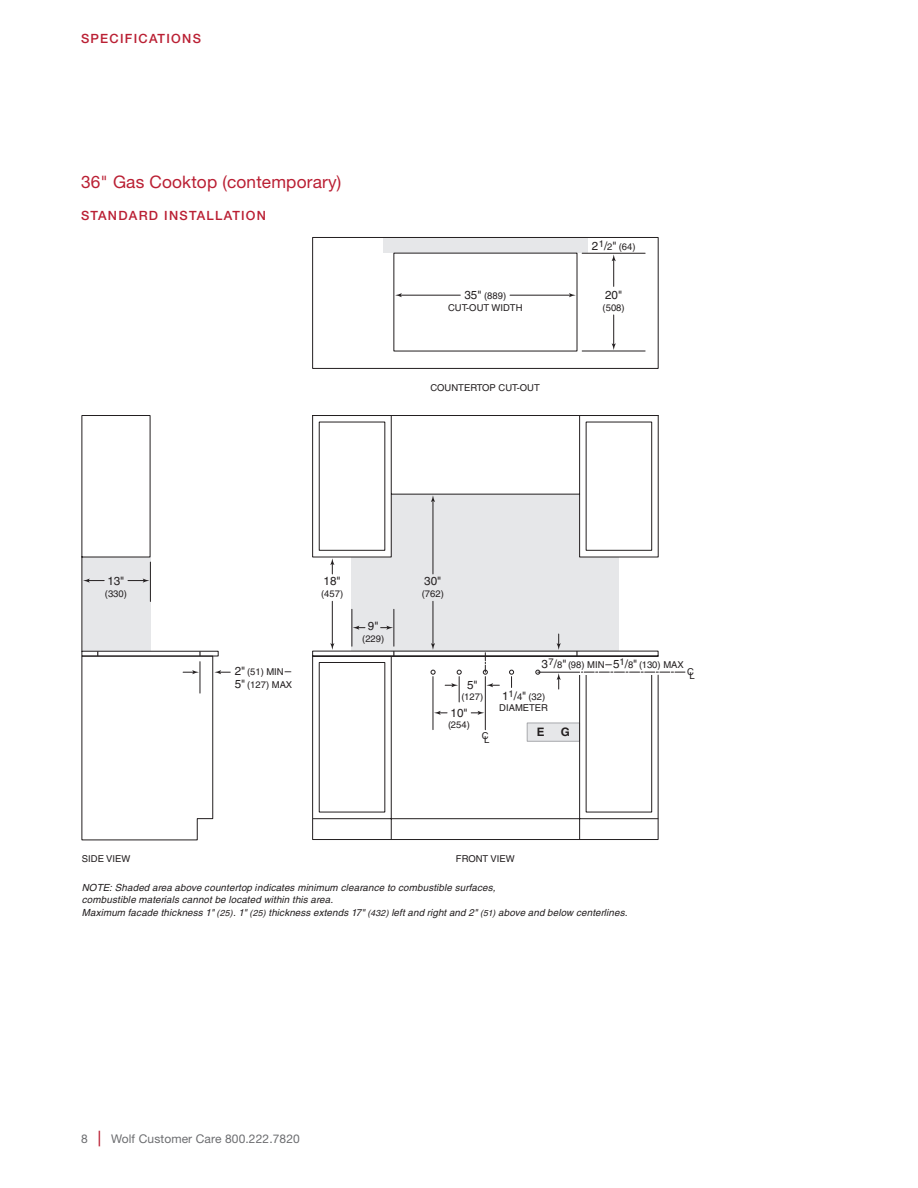
<style>
.page{position:relative;width:918px;height:1188px;background:#fff}
.page>*{position:absolute;margin:0;border:0;box-sizing:border-box;transform-origin:0 0}
.t1{font:17.25px "Helvetica Neue LT Std";letter-spacing:.01em;color:#ba1f33}
.t2{font:500 12.75px "Helvetica Neue LT Std";letter-spacing:.1em;color:#ba1f33}
.t3{font:12px "Helvetica Neue LT Std";letter-spacing:.01em;color:#6c6d70}
.t4{font:11.7px "Helvetica";color:#231f20}
.t5{font:700 11.7px "Helvetica";color:#231f20}
.t6{font:italic 9.75px/12.8px "Helvetica";letter-spacing:.015em;color:#231f20}
.t7{font:9.45px/11.7px "Helvetica";color:#231f20}
.s1{font-size:11.7px}
.s2{font-size:8.7px}
.s3{font-weight:500;font-size:15.6px;color:#ba1f33}
</style>
<div class="page">
<div style="left:352px;top:557px;width:267px;height:94px;background:#e6e7e9"></div>
<svg style="left:81px;top:650px;width:578px;height:191px"></svg>
<svg style="left:431px;top:643px;width:4px;height:7px"></svg>
<hr style="left:433px;top:601px;width:1px;height:44px;background:#231f20">
<hr style="left:433px;top:500px;width:1px;height:74px;background:#231f20">
<svg style="left:81px;top:415px;width:70px;height:241px"></svg>
<svg style="left:312px;top:415px;width:347px;height:143px"></svg>
<svg style="left:330px;top:643px;width:4px;height:7px"></svg>
<hr style="left:332px;top:601px;width:1px;height:44px;background:#231f20">
<svg style="left:330px;top:558px;width:4px;height:16px"></svg>
<svg style="left:353px;top:626px;width:12px;height:4px"></svg>
<svg style="left:381px;top:626px;width:12px;height:4px"></svg>
<hr style="left:394px;top:609px;width:1px;height:37px;background:#231f20">
<hr style="left:352px;top:609px;width:1px;height:37px;background:#231f20">
<svg style="left:312px;top:237px;width:347px;height:132px"></svg>
<svg style="left:395px;top:293px;width:7px;height:4px"></svg>
<hr style="left:400px;top:295px;width:60px;height:1px;background:#231f20">
<svg style="left:569px;top:293px;width:7px;height:4px"></svg>
<hr style="left:510px;top:295px;width:61px;height:1px;background:#231f20">
<hr style="left:582px;top:351px;width:63px;height:1px;background:#231f20">
<hr style="left:582px;top:253px;width:63px;height:1px;background:#231f20">
<svg style="left:612px;top:343px;width:4px;height:7px"></svg>
<hr style="left:613px;top:315px;width:1px;height:30px;background:#231f20">
<svg style="left:612px;top:254px;width:4px;height:32px"></svg>
<svg style="left:431px;top:670px;width:4px;height:5px"></svg>
<hr style="left:433px;top:677px;width:1px;height:53px;background:#231f20">
<hr style="left:485px;top:677px;width:1px;height:53px;background:#231f20">
<svg style="left:483px;top:653px;width:5px;height:22px"></svg>
<svg style="left:509px;top:670px;width:5px;height:18px"></svg>
<svg style="left:434px;top:711px;width:13px;height:4px"></svg>
<svg style="left:471px;top:711px;width:13px;height:4px"></svg>
<svg style="left:486px;top:683px;width:13px;height:4px"></svg>
<svg style="left:445px;top:670px;width:17px;height:32px"></svg>
<div style="left:534px;top:657px;width:119px;height:18px;background:#fff"></div>
<svg style="left:535px;top:670px;width:5px;height:5px"></svg>
<svg style="left:557px;top:673px;width:4px;height:16px"></svg>
<svg style="left:557px;top:634px;width:4px;height:16px"></svg>
<hr style="left:538px;top:672px;width:42px;height:1px;background:#231f20">
<svg style="left:581px;top:672px;width:104px;height:1px"></svg>
<svg style="left:183px;top:670px;width:16px;height:4px"></svg>
<svg style="left:214px;top:670px;width:16px;height:4px"></svg>
<hr style="left:200px;top:662px;width:1px;height:31px;background:#231f20">
<h2 class="t2" style="left:81px;top:31px;width:122px">SPECIFICATIONS</h2>
<h1 class="t1" style="left:81px;top:171px;width:262px">36" Gas Cooktop (contemporary)</h1>
<h2 class="t2" style="left:81px;top:208px;width:187px">STANDARD INSTALLATION</h2>
<p class="t7" style="left:448px;top:290px;width:76px;text-align:center"><span class="s1">35"</span> (889)<br>CUT-OUT WIDTH</p>
<p class="t7" style="left:430px;top:382px;width:111px">COUNTERTOP CUT-OUT</p>
<p class="t7" style="left:592px;top:240px;width:45px"><span class="s1">2</span>1<span class="s1">/</span>2<span class="s1">"</span> (64)</p>
<p class="t4" style="left:605px;top:288px;width:19px">20"</p>
<p class="t7" style="left:603px;top:301px;width:24px">(508)</p>
<p class="t4" style="left:107px;top:574px;width:19px">13"</p>
<p class="t7" style="left:105px;top:587px;width:24px">(330)</p>
<p class="t7" style="left:235px;top:666px;width:59px;line-height:12.3px"><span class="s1">2"</span> (51) MIN<span class="s1">–<br>5"</span> (127) MAX</p>
<p class="t4" style="left:324px;top:574px;width:19px">18"</p>
<p class="t7" style="left:321px;top:587px;width:24px">(457)</p>
<p class="t4" style="left:368px;top:619px;width:12px">9"</p>
<p class="t7" style="left:362px;top:633px;width:24px">(229)</p>
<p class="t4" style="left:424px;top:574px;width:19px">30"</p>
<p class="t7" style="left:422px;top:587px;width:24px">(762)</p>
<p class="t4" style="left:467px;top:678px;width:12px">5"</p>
<p class="t7" style="left:462px;top:691px;width:23px">(127)</p>
<p class="t7" style="left:482px;top:732px;width:9px">CL</p>
<p class="t4" style="left:451px;top:706px;width:19px">10"</p>
<p class="t7" style="left:448px;top:719px;width:23px">(254)</p>
<p class="t7" style="left:542px;top:659px;width:144px"><span class="s1">3</span>7<span class="s1">/</span>8<span class="s1">"</span> (98) MIN<span class="s1">–5</span>1<span class="s1">/</span>8<span class="s1">"</span> (130) MAX</p>
<p class="t7" style="left:540px;top:658px;width:36px"><span class="s1">4"</span> (102)</p>
<p class="t7" style="left:687px;top:668px;width:9px">CL</p>
<p class="t7" style="left:499px;top:691px;width:50px;line-height:10.9px"><span class="s1">1</span>1<span class="s1">/</span>4<span class="s1">"</span> (32)<br>DIAMETER</p>
<p class="t5" style="left:537px;top:725px;width:9px">E</p>
<p class="t5" style="left:561px;top:725px;width:11px">G</p>
<p class="t7" style="left:82px;top:853px;width:50px">SIDE VIEW</p>
<p class="t7" style="left:456px;top:853px;width:60px">FRONT VIEW</p>
<p class="t6" style="left:82px;top:881px;width:547px">NOTE: Shaded area above countertop indicates minimum clearance to combustible surfaces,<br>combustible materials cannot be located within this area.<br>Maximum facade thickness 1" <span class="s2">(25)</span>. 1" <span class="s2">(25)</span> thickness extends 17" <span class="s2">(432)</span> left and right and 2" <span class="s2">(51)</span> above and below centerlines.</p>
<p class="t3" style="left:81px;top:1131px;width:220px">8 <span class="s3">|</span> Wolf Customer Care 800.222.7820</p>
</div>
